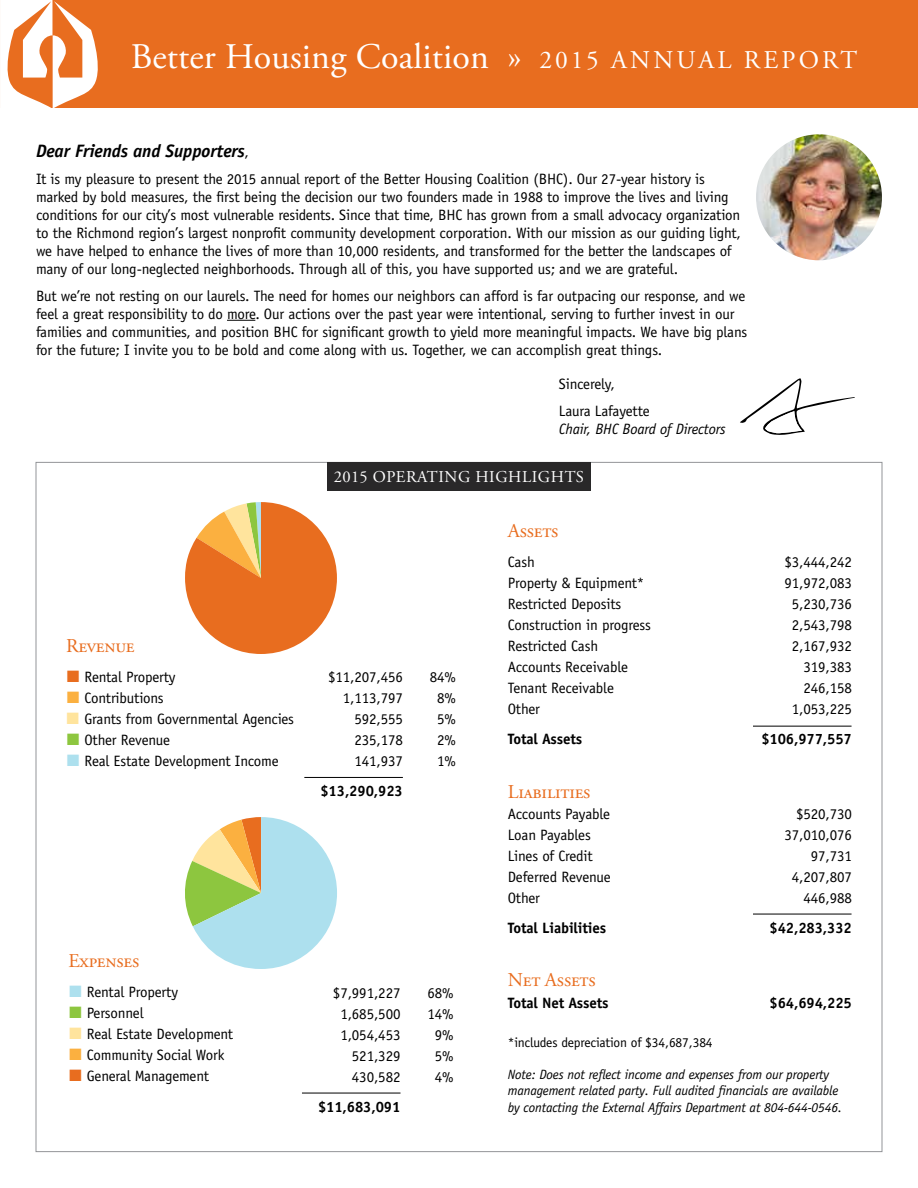
<style>
.page{position:relative;width:918px;height:1188px;background:#fff}
.page>*{position:absolute;margin:0;border:0;box-sizing:border-box;transform-origin:0 0}
.t1{font:36px "Adobe Garamond Pro";color:#fff}
.t2{font:19.5px "Adobe Garamond Pro";letter-spacing:-.01em;color:#e86d1f}
.t3{font:italic 700 18px "Officina Sans";letter-spacing:-.01em;color:#000}
.t4{font:16.5px "Adobe Garamond Pro";letter-spacing:.035em;color:#fff}
.t5{font:15px/18px "Officina Sans Std";letter-spacing:-.01em;color:#000}
.t6{font:15px/21px "Officina Sans";letter-spacing:-.01em;color:#000}
.t7{font:700 15px "Officina Sans Std";letter-spacing:-.01em;color:#000}
.t8{font:italic 15px "Officina Sans Std";letter-spacing:-.01em;color:#000}
.t9{font:italic 13.5px/16.2px "Officina Sans";letter-spacing:-.01em;color:#000}
.t10{font:13.5px "Officina Sans";letter-spacing:-.01em;color:#000}
.s1{font-size:37.95px}
.s2{font-size:25.5px}
.s3{font-family:"Officina Sans Std";font-weight:400;font-style:normal;font-size:15px}
</style>
<div class="page">
<div style="left:0;top:0;width:918px;height:108px;background:#e86d1f"></div>
<svg style="left:0;top:0;width:98px;height:108px"></svg>
<svg style="left:740px;top:378px;width:115px;height:57px"></svg>
<div style="left:327px;top:462px;width:264px;height:29px;background:#292829"></div>
<hr style="left:753px;top:726px;width:99px;height:1px;background:#000">
<hr style="left:753px;top:914px;width:99px;height:1px;background:#000">
<hr style="left:304px;top:777px;width:99px;height:1px;background:#000">
<hr style="left:302px;top:1093px;width:99px;height:1px;background:#000">
<svg style="left:185px;top:502px;width:152px;height:152px"></svg>
<svg style="left:185px;top:817px;width:152px;height:152px"></svg>
<svg style="left:227px;top:320px;width:28px;height:1px"></svg>
<img style="left:756px;top:134px;width:126px;height:126px;border-radius:63px">
<h1 class="t1" style="left:131px;top:35px;width:728px">Better Housing Coalition <span class="s1">»</span> <span class="s2">2015 ANNUAL REPORT</span></h1>
<p class="t3" style="left:36px;top:140px;width:214px">Dear Friends and Supporters<span class="s3">,</span></p>
<p class="t5" style="left:36px;top:170px;width:707px">It is my pleasure to present the 2015 annual report of the Better Housing Coalition (BHC). Our 27-year history is marked by bold measures, the first being the decision our two founders made in 1988 to improve the lives and living conditions for our city’s most vulnerable residents. Since that time, BHC has grown from a small advocacy organization to the Richmond region’s largest nonprofit community development corporation. With our mission as our guiding light, we have helped to enhance the lives of more than 10,000 residents, and transformed for the better the landscapes of many of our long-neglected neighborhoods. Through all of this, you have supported us; and we are grateful.</p>
<p class="t5" style="left:36px;top:287px;width:713px">But we’re not resting on our laurels. The need for homes our neighbors can afford is far outpacing our response, and we feel a great responsibility to do more. Our actions over the past year were intentional, serving to further invest in our families and communities, and position BHC for significant growth to yield more meaningful impacts. We have big plans for the future; I invite you to be bold and come along with us. Together, we can accomplish great things.</p>
<p class="t5" style="left:559px;top:370px;width:92px;line-height:27px">Sincerely,<br>Laura Lafayette</p>
<p class="t8" style="left:559px;top:420px;width:168px">Chair, BHC Board of Directors</p>
<p class="t4" style="left:334px;top:466px;width:252px">2015 OPERATING HIGHLIGHTS</p>
<h2 class="t2" style="left:66px;top:634px;width:70px">Revenue</h2>
<p class="t6" style="left:84px;top:666px;width:211px">Rental Property<br>Contributions<br>Grants from Governmental Agencies<br>Other Revenue<br>Real Estate Development Income</p>
<p class="t6" style="left:328px;top:666px;width:76px;text-align:right">$11,207,456<br>1,113,797<br>592,555<br>235,178<br>141,937</p>
<p class="t7" style="left:320px;top:781px;width:84px">$13,290,923</p>
<p class="t6" style="left:430px;top:666px;width:28px;text-align:center">84%<br>8%<br>5%<br>2%<br>1%</p>
<h2 class="t2" style="left:68px;top:949px;width:73px">Expenses</h2>
<p class="t6" style="left:87px;top:982px;width:148px">Rental Property<br>Personnel<br>Real Estate Development<br>Community Social Work<br>General Management</p>
<p class="t6" style="left:333px;top:982px;width:69px;text-align:right">$7,991,227<br>1,685,500<br>1,054,453<br>521,329<br>430,582</p>
<p class="t7" style="left:318px;top:1098px;width:84px">$11,683,091</p>
<p class="t6" style="left:428px;top:982px;width:28px;text-align:center">68%<br>14%<br>9%<br>5%<br>4%</p>
<h2 class="t2" style="left:508px;top:519px;width:52px">Assets</h2>
<p class="t6" style="left:508px;top:552px;width:29px">Cash</p>
<p class="t6" style="left:784px;top:552px;width:69px">$3,444,242</p>
<p class="t6" style="left:508px;top:573px;width:138px">Property &amp; Equipment*</p>
<p class="t6" style="left:784px;top:573px;width:69px">91,972,083</p>
<p class="t6" style="left:508px;top:594px;width:115px">Restricted Deposits</p>
<p class="t6" style="left:792px;top:594px;width:62px">5,230,736</p>
<p class="t6" style="left:508px;top:615px;width:145px">Construction in progress</p>
<p class="t6" style="left:792px;top:615px;width:62px">2,543,798</p>
<p class="t6" style="left:508px;top:636px;width:92px">Restricted Cash</p>
<p class="t6" style="left:792px;top:636px;width:62px">2,167,932</p>
<p class="t6" style="left:508px;top:657px;width:122px">Accounts Receivable</p>
<p class="t6" style="left:803px;top:657px;width:50px">319,383</p>
<p class="t6" style="left:508px;top:678px;width:108px">Tenant Receivable</p>
<p class="t6" style="left:803px;top:678px;width:50px">246,158</p>
<p class="t6" style="left:508px;top:699px;width:34px">Other</p>
<p class="t6" style="left:792px;top:699px;width:62px">1,053,225</p>
<p class="t7" style="left:508px;top:730px;width:76px">Total Assets</p>
<p class="t7" style="left:761px;top:730px;width:92px">$106,977,557</p>
<h2 class="t2" style="left:508px;top:780px;width:84px">Liabilities</h2>
<p class="t6" style="left:508px;top:804px;width:104px">Accounts Payable</p>
<p class="t6" style="left:796px;top:804px;width:57px">$520,730</p>
<p class="t6" style="left:508px;top:825px;width:85px">Loan Payables</p>
<p class="t6" style="left:784px;top:825px;width:69px">37,010,076</p>
<p class="t6" style="left:508px;top:846px;width:87px">Lines of Credit</p>
<p class="t6" style="left:811px;top:846px;width:43px">97,731</p>
<p class="t6" style="left:508px;top:867px;width:105px">Deferred Revenue</p>
<p class="t6" style="left:792px;top:867px;width:62px">4,207,807</p>
<p class="t6" style="left:508px;top:888px;width:34px">Other</p>
<p class="t6" style="left:803px;top:888px;width:50px">446,988</p>
<p class="t7" style="left:508px;top:919px;width:100px">Total Liabilities</p>
<p class="t7" style="left:770px;top:919px;width:84px">$42,283,332</p>
<h2 class="t2" style="left:508px;top:968px;width:89px">Net Assets</h2>
<p class="t7" style="left:508px;top:994px;width:102px">Total Net Assets</p>
<p class="t7" style="left:770px;top:994px;width:84px">$64,694,225</p>
<p class="t10" style="left:508px;top:1034px;width:206px">*includes depreciation of $34,687,384</p>
<p class="t9" style="left:508px;top:1067px;width:336px">Note: Does not reflect income and expenses from our property management related party. Full audited financials are available by contacting the External Affairs Department at 804-644-0546.</p>
</div>
